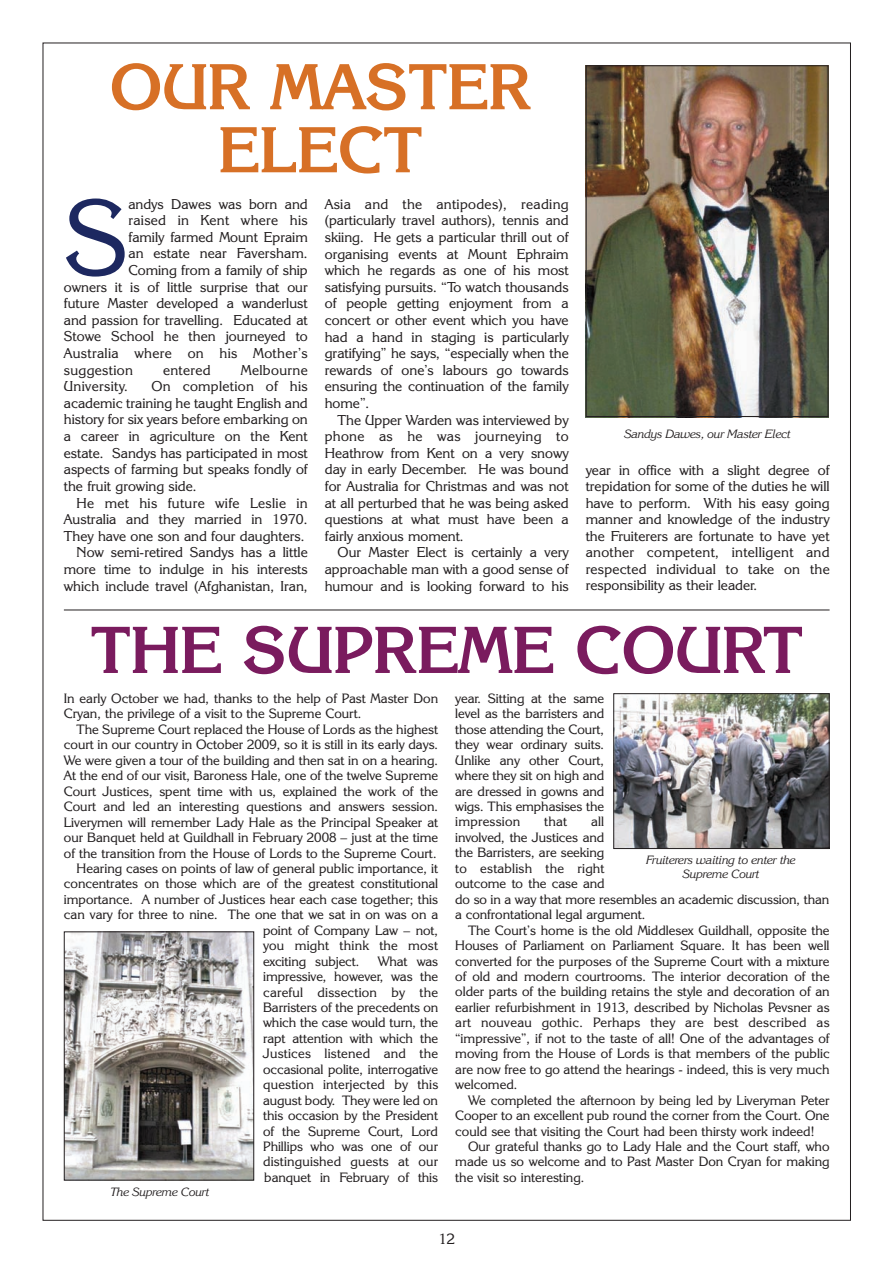
<style>
.page{position:relative;width:893px;height:1262px;background:#fff}
.page>*{position:absolute;margin:0;border:0;box-sizing:border-box;transform-origin:0 0}
.t1{font:106.95px "Korinna IT Cby BT";color:#1d2860}
.t2{font:700 66px "Korinna IT Cby BT";color:#7a1b5e}
.t3{font:700 64.5px/63px "Korinna IT Cby BT";color:#d77026;text-align:center}
.t4{font:15px "Korinna IT Cby BT";color:#231f20}
.t5{font:14.25px/16.6px "Korinna IT Cby BT";color:#231f20;text-align:justify}
.t6{font:14.25px "Korinna IT Cby BT";letter-spacing:.02em;color:#231f20}
.t7{font:13.5px/15.5px "Korinna IT Cby BT";color:#231f20;text-align:justify}
.t8{font:italic 12px/13.5px "Korinna IT Cby BT";letter-spacing:-.015em;color:#231f20;text-align:center}
</style>
<div class="page">
<img style="left:585px;top:65px;width:241px;height:352px">
<div style="left:586px;top:65px;width:242px;height:352px;border:1px solid #231f20"></div>
<hr style="left:64px;top:609px;width:765px;height:1px;background:#231f20">
<img style="left:66px;top:933px;width:186px;height:245px">
<div style="left:64px;top:931px;width:190px;height:249px;border:1px solid #231f20"></div>
<img style="left:615px;top:695px;width:212px;height:152px">
<div style="left:613px;top:693px;width:216px;height:156px;border:1px solid #231f20"></div>
<h3 class="t3" style="left:110px;top:62px;width:422px">OUR MASTER<br>ELECT</h3>
<h1 class="t1" style="left:64px;top:200px;width:66px">S</h1>
<p class="t5" style="left:128px;top:197px;width:181px">andys Dawes was born and</p>
<p class="t5" style="left:325px;top:197px;width:245px">Asia and the antipodes), reading (particularly travel authors), tennis and skiing. He gets a particular thrill out of organising events at Mount Ephraim which he regards as one of his most satisfying pursuits. “To watch thousands of people getting enjoyment from a concert or other event which you have had a hand in staging is particularly gratifying” he says, “especially when the rewards of one’s labours go towards ensuring the continuation of the family home”.</p>
<p class="t5" style="left:325px;top:413px;width:245px;text-indent:13px">The Upper Warden was interviewed by phone as he was journeying to Heathrow from Kent on a very snowy day in early December. He was bound for Australia for Christmas and was not at all perturbed that he was being asked questions at what must have been a fairly anxious moment.</p>
<p class="t5" style="left:325px;top:546px;width:245px;text-indent:13px">Our Master Elect is certainly a very approachable man with a good sense of humour and is looking forward to his</p>
<p class="t6" style="left:128px;top:215px;width:181px">raised in Kent where his</p>
<p class="t5" style="left:128px;top:230px;width:181px">family farmed Mount Epraim</p>
<p class="t5" style="left:128px;top:247px;width:181px">an estate near Faversham.</p>
<p class="t5" style="left:128px;top:263px;width:181px">Coming from a family of ship</p>
<p class="t5" style="left:64px;top:280px;width:245px">owners it is of little surprise that our</p>
<p class="t5" style="left:64px;top:296px;width:245px">future Master developed a wanderlust</p>
<p class="t5" style="left:64px;top:313px;width:245px">and passion for travelling. Educated at</p>
<p class="t5" style="left:64px;top:330px;width:245px">Stowe School he then journeyed to</p>
<p class="t6" style="left:64px;top:348px;width:245px">Australia where on his Mother’s</p>
<p class="t6" style="left:64px;top:365px;width:70px">suggestion</p>
<p class="t6" style="left:163px;top:365px;width:49px">entered</p>
<p class="t6" style="left:241px;top:365px;width:68px">Melbourne</p>
<p class="t6" style="left:64px;top:381px;width:66px">University.</p>
<p class="t5" style="left:64px;top:379px;width:245px;text-indent:88px">On completion of his academic training he taught English and history for six years before embarking on a career in agriculture on the Kent estate. Sandys has participated in most aspects of farming but speaks fondly of the fruit growing side.</p>
<p class="t5" style="left:64px;top:496px;width:245px;text-align:right">He met his future wife Leslie in Australia and they married in 1970.<br>They have one son and four daughters.<br>Now semi-retired Sandys has a little more time to indulge in his interests which include travel (Afghanistan, Iran,</p>
<p class="t8" style="left:624px;top:428px;width:168px">Sandys Dawes, our Master Elect</p>
<p class="t5" style="left:585px;top:463px;width:245px">year in office with a slight degree of trepidation for some of the duties he will have to perform. With his easy going manner and knowledge of the industry the Fruiterers are fortunate to have yet another competent, intelligent and respected individual to take on the responsibility as their leader.</p>
<h2 class="t2" style="left:91px;top:627px;width:713px">THE SUPREME COURT</h2>
<p class="t7" style="left:64px;top:692px;width:376px">In early October we had, thanks to the help of Past Master Don<br>Cryan, the privilege of a visit to the Supreme Court.</p>
<p class="t7" style="left:77px;top:723px;width:363px">The Supreme Court replaced the House of Lords as the highest</p>
<p class="t7" style="left:64px;top:738px;width:376px">court in our country in October 2009, so it is still in its early days.</p>
<p class="t7" style="left:64px;top:754px;width:376px">We were given a tour of the building and then sat in on a hearing.</p>
<p class="t7" style="left:64px;top:769px;width:376px">At the end of our visit, Baroness Hale, one of the twelve Supreme</p>
<p class="t7" style="left:64px;top:785px;width:376px">Court Justices, spent time with us, explained the work of the</p>
<p class="t7" style="left:64px;top:800px;width:376px">Court and led an interesting questions and answers session.</p>
<p class="t7" style="left:64px;top:815px;width:376px">Liverymen will remember Lady Hale as the Principal Speaker at</p>
<p class="t7" style="left:64px;top:831px;width:376px">our Banquet held at Guildhall in February 2008 – just at the time</p>
<p class="t7" style="left:64px;top:846px;width:374px">of the transition from the House of Lords to the Supreme Court.</p>
<p class="t7" style="left:77px;top:862px;width:363px">Hearing cases on points of law of general public importance, it</p>
<p class="t7" style="left:64px;top:877px;width:376px">concentrates on those which are of the greatest constitutional</p>
<p class="t7" style="left:64px;top:893px;width:376px">importance. A number of Justices hear each case together; this</p>
<p class="t7" style="left:64px;top:908px;width:376px">can vary for three to nine. The one that we sat in on was on a</p>
<p class="t7" style="left:263px;top:924px;width:176px">point of Company Law – not,</p>
<p class="t7" style="left:263px;top:939px;width:176px">you might think the most</p>
<p class="t7" style="left:263px;top:954px;width:98px">exciting subject.</p>
<p class="t7" style="left:263px;top:954px;width:177px;text-indent:115px">What was impressive, however, was the careful dissection by the Barristers of the precedents on which the case would turn, the rapt attention with which the Justices listened and the occasional polite, interrogative question interjected by this august body. They were led on this occasion by the President of the Supreme Court, Lord Phillips who was one of our distinguished guests at our banquet in February of this</p>
<p class="t8" style="left:110px;top:1186px;width:100px">The Supreme Court</p>
<p class="t7" style="left:455px;top:692px;width:151px">year. Sitting at the same level as the barristers and those attending the Court, they wear ordinary suits.<br>Unlike any other Court, where they sit on high and are dressed in gowns and wigs. This emphasises the impression</p>
<p class="t7" style="left:455px;top:815px;width:375px;text-align:left;text-indent:136px">all<br>involved, the Justices and<br>the Barristers, are seeking<br>to establish the right<br>outcome to the case and<br>do so in a way that more resembles an academic discussion, than a confrontational legal argument.</p>
<p class="t7" style="left:455px;top:923px;width:376px;text-indent:13px">The Court’s home is the old Middlesex Guildhall, opposite the Houses of Parliament on Parliament Square. It has been well converted for the purposes of the Supreme Court with a mixture of old and modern courtrooms. The interior decoration of the older parts of the building retains the style and decoration of an earlier refurbishment in 1913, described by Nicholas Pevsner as art nouveau gothic. Perhaps they are best described as “impressive”, if not to the taste of all! One of the advantages of moving from the House of Lords is that members of the public are now free to go attend the hearings - indeed, this is very much welcomed.</p>
<p class="t7" style="left:455px;top:1093px;width:376px;text-indent:13px">We completed the afternoon by being led by Liveryman Peter Cooper to an excellent pub round the corner from the Court. One could see that visiting the Court had been thirsty work indeed!</p>
<p class="t7" style="left:455px;top:1140px;width:376px;text-indent:13px">Our grateful thanks go to Lady Hale and the Court staff, who made us so welcome and to Past Master Don Cryan for making the visit so interesting.</p>
<p class="t7" style="left:544px;top:815px;width:24px">that</p>
<p class="t8" style="left:646px;top:854px;width:151px">Fruiterers waiting to enter the<br>Supreme Court</p>
<p class="t4" style="left:438px;top:1233px;width:18px">12</p>
</div>
